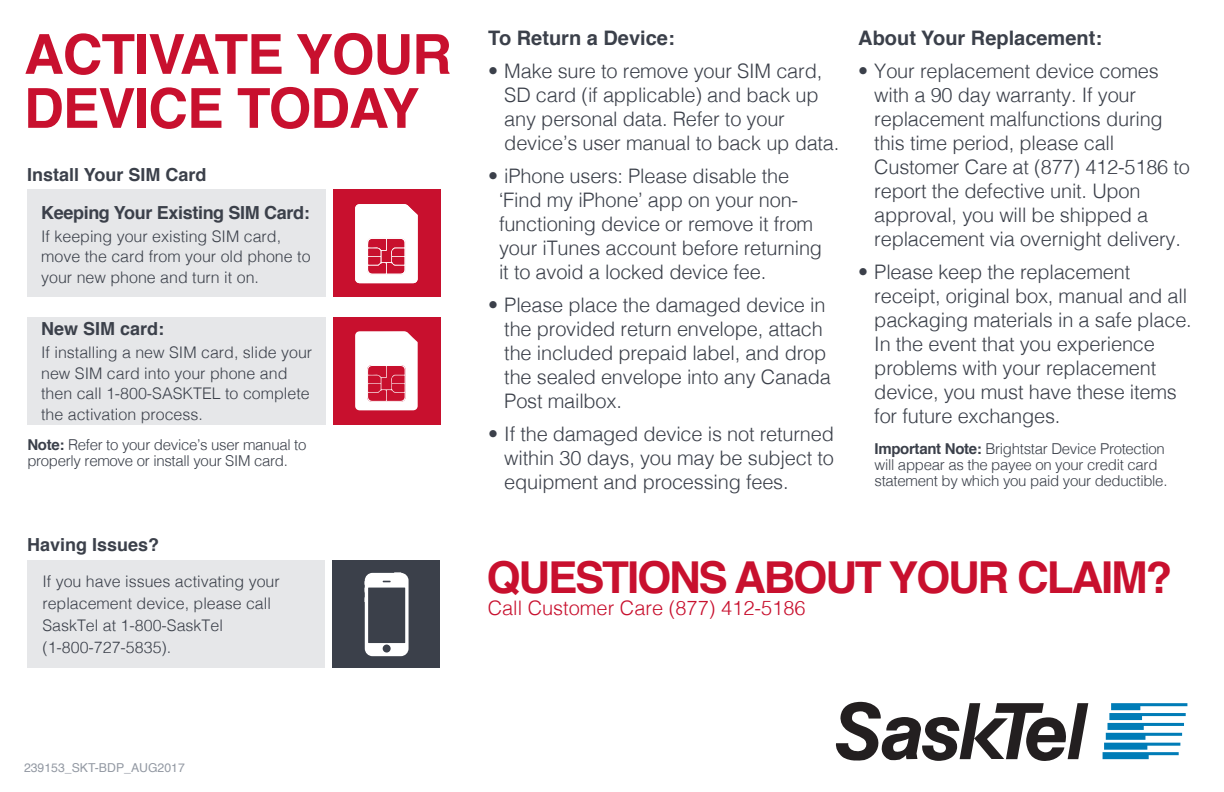
<style>
.page{position:relative;width:1224px;height:792px;background:#fff}
.page>*{position:absolute;margin:0;border:0;box-sizing:border-box;transform-origin:0 0}
.t1{font:700 55.2px/54px "Helvetica";letter-spacing:-.02em;color:#c8102e}
.t2{font:700 44px "Helvetica";letter-spacing:-.05em;color:#c8102e}
.Body{font:300 20px/24px "Helvetica";letter-spacing:-.01em;color:#3b404a}
.Body-2{font:700 20px "Helvetica";color:#3b404a}
.Body-3{font:300 20px "Helvetica";color:#c8102e}
.Body-4{font:700 18px "Helvetica";color:#3b404a}
.Body-5{font:700 18px "Helvetica";letter-spacing:-.02em;color:#3b404a}
.Body-6{font:300 16px/20.6px "Helvetica";color:#3b404a}
.subhead{font:300 15px/16px "Helvetica";letter-spacing:-.02em;color:#3b404a}
.Decloration_Body{font:12.2px "Helvetica";color:#9399a3}
.s1{font-weight:700}
</style>
<div class="page">
<div style="left:27px;top:190px;width:298px;height:107px;background:#e6e7e9"></div>
<div style="left:333px;top:190px;width:107px;height:107px;background:#c8102e"></div>
<div style="left:27px;top:317px;width:298px;height:108px;background:#e6e7e9"></div>
<div style="left:333px;top:317px;width:107px;height:108px;background:#c8102e"></div>
<svg style="left:355px;top:331px;width:63px;height:79px"></svg>
<div style="left:333px;top:560px;width:107px;height:108px;background:#3b404a"></div>
<svg style="left:364px;top:572px;width:45px;height:84px"></svg>
<div style="left:27px;top:560px;width:298px;height:108px;background:#e6e7e9"></div>
<svg style="left:355px;top:204px;width:63px;height:79px"></svg>
<svg style="left:1103px;top:703px;width:84px;height:56px"></svg>
<svg style="left:835px;top:702px;width:253px;height:59px"></svg>
<p class="t1" style="left:24px;top:28px;width:429px">ACTIVATE YOUR<br>DEVICE TODAY</p>
<p class="Body-4" style="left:27px;top:160px;width:181px">Install Your SIM Card</p>
<p class="Body-5" style="left:41px;top:198px;width:270px">Keeping Your Existing SIM Card:</p>
<p class="Body-6" style="left:41px;top:225px;width:271px">If keeping your existing SIM card, move the card from your old phone to your new phone and turn it on.</p>
<p class="Body-4" style="left:41px;top:314px;width:125px">New SIM card:</p>
<p class="Body-6" style="left:41px;top:341px;width:273px">If installing a new SIM card, slide your new SIM card into your phone and then call 1-800-SASKTEL to complete the activation process.</p>
<p class="subhead" style="left:27px;top:436px;width:281px"><span class="s1">Note:</span> Refer to your device’s user manual to properly remove or install your SIM card.</p>
<p class="Body-4" style="left:27px;top:530px;width:134px">Having Issues?</p>
<p class="Body-6" style="left:42px;top:569px;width:239px;line-height:22px">If you have issues activating your replacement device, please call<br>SaskTel at 1-800-SaskTel (1-800-727-5835).</p>
<p class="Body-2" style="left:488px;top:22px;width:188px">To Return a Device:</p>
<p class="Body" style="left:504px;top:58px;width:337px;text-indent:-16px">• Make sure to remove your SIM card, SD card (if applicable) and back up any personal data. Refer to your device’s user manual to back up data.</p>
<p class="Body" style="left:499px;top:163px;width:325px;text-indent:-11px">• iPhone users: Please disable the ‘Find my iPhone’ app on your non&shy;functioning device or remove it from your iTunes account before returning it to avoid a locked device fee.</p>
<p class="Body" style="left:504px;top:292px;width:328px;text-indent:-16px">• Please place the damaged device in the provided return envelope, attach the included prepaid label, and drop the sealed envelope into any Canada<br>Post mailbox.</p>
<p class="Body" style="left:504px;top:421px;width:331px;text-align:justify;text-indent:-16px">• If the damaged device is not returned within 30 days, you may be subject to equipment and processing fees.</p>
<p class="Body-2" style="left:858px;top:22px;width:245px">About Your Replacement:</p>
<p class="Body" style="left:874px;top:58px;width:317px;text-indent:-16px">• Your replacement device comes with a 90 day warranty. If your replacement malfunctions during this time period, please call<br>Customer Care at (877) 412-5186 to report the defective unit. Upon approval, you will be shipped a replacement via overnight delivery.</p>
<p class="Body" style="left:874px;top:259px;width:319px;text-indent:-16px">• Please keep the replacement receipt, original box, manual and all packaging materials in a safe place.<br>In the event that you experience problems with your replacement device, you must have these items for future exchanges.</p>
<p class="subhead" style="left:874px;top:440px;width:295px"><span class="s1">Important Note:</span> Brightstar Device Protection will appear as the payee on your credit card statement by which you paid your deductible.</p>
<p class="t2" style="left:486px;top:542px;width:687px">QUESTIONS ABOUT YOUR CLAIM?</p>
<p class="Body-3" style="left:488px;top:591px;width:319px">Call Customer Care (877) 412-5186</p>
<p class="Decloration_Body" style="left:24px;top:759px;width:162px">239153_SKT-BDP_AUG2017</p>
</div>
